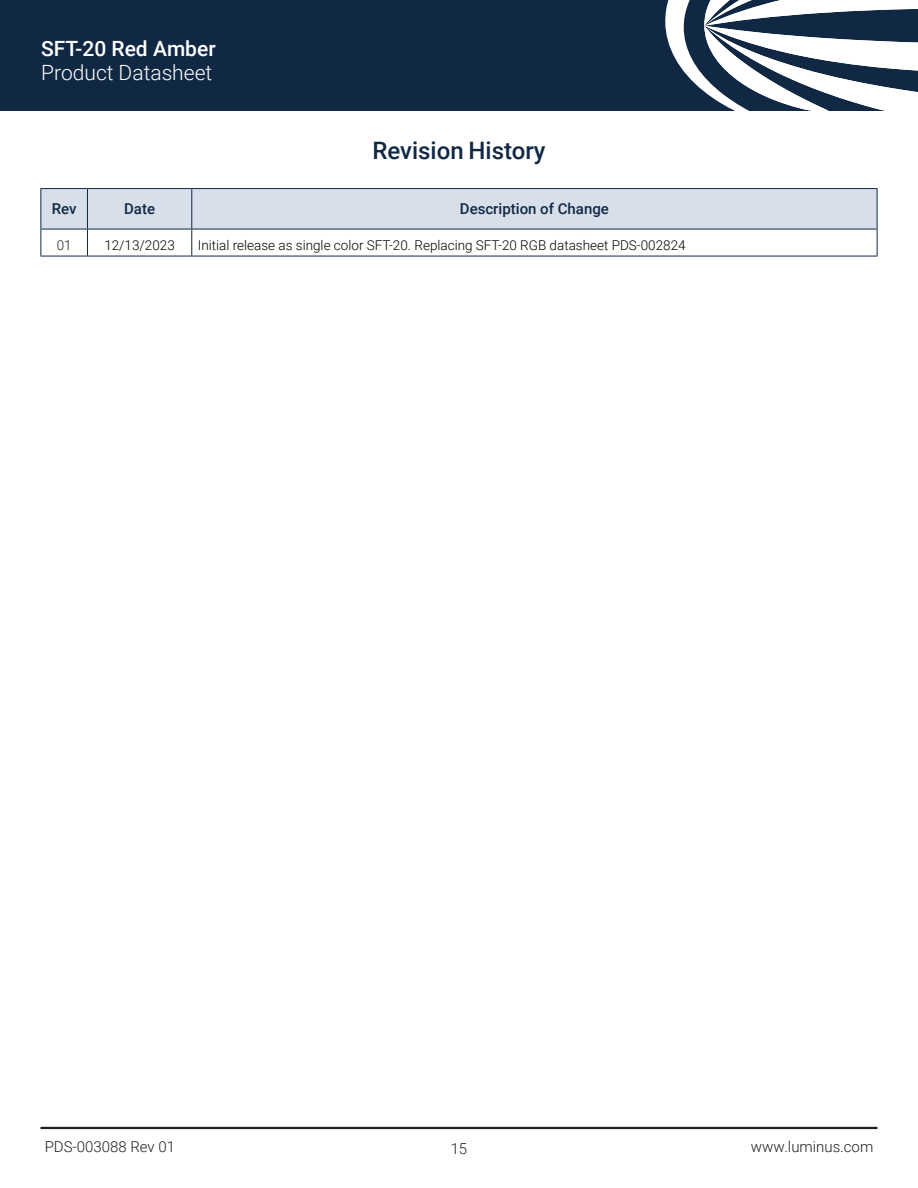
<style>
.page{position:relative;width:918px;height:1188px;background:#fff}
.page>*{position:absolute;margin:0;border:0;box-sizing:border-box;transform-origin:0 0}
.DS_Basic_Headline{font:500 24px "Roboto";color:#112845}
.t1{font:300 21px "Roboto";color:#fff}
.t2{font:500 21px "Roboto";color:#fff}
.DS_Bottom_Folio{font:300 15px "Roboto";color:#231f20}
.DS_ChartHeadline3_in{font:500 15px "Roboto";color:#112845}
.DS_Folio_Pg{font:300 15px "Roboto";color:#231f20}
.DS_Chart_BodyText{font:300 13.5px "Roboto";color:#000}
.t3{font:300 13.5px "Roboto";color:#231f20}
</style>
<div class="page">
<hr style="left:40px;top:256px;width:47px;height:1px;background:#112845">
<hr style="left:87px;top:256px;width:105px;height:1px;background:#112845">
<svg style="left:40px;top:189px;width:838px;height:67px"></svg>
<hr style="left:192px;top:256px;width:685px;height:1px;background:#112845">
<hr style="left:40px;top:188px;width:47px;height:1px;background:#112845">
<hr style="left:40px;top:189px;width:1px;height:40px;background:#112845">
<hr style="left:87px;top:188px;width:105px;height:1px;background:#112845">
<hr style="left:87px;top:189px;width:1px;height:40px;background:#112845">
<hr style="left:192px;top:188px;width:685px;height:1px;background:#112845">
<hr style="left:191px;top:189px;width:1px;height:40px;background:#112845">
<hr style="left:877px;top:189px;width:1px;height:40px;background:#112845">
<div style="left:0;top:0;width:918px;height:110px;background:#112845"></div>
<svg style="left:665px;top:0;width:253px;height:110px"></svg>
<hr style="left:40px;top:1127px;width:838px;height:2px;background:#231f20">
<p class="t2" style="left:41px;top:34px;width:176px">SFT-20 Red Amber</p>
<p class="t1" style="left:41px;top:58px;width:173px">Product Datasheet</p>
<p class="DS_Basic_Headline" style="left:373px;top:133px;width:174px">Revision History</p>
<p class="DS_ChartHeadline3_in" style="left:52px;top:199px;width:26px">Rev</p>
<p class="DS_ChartHeadline3_in" style="left:124px;top:199px;width:32px">Date</p>
<p class="DS_ChartHeadline3_in" style="left:460px;top:199px;width:151px">Description of Change</p>
<p class="t3" style="left:57px;top:235px;width:16px">01</p>
<p class="DS_Chart_BodyText" style="left:104px;top:235px;width:72px">12/13/2023</p>
<p class="DS_Chart_BodyText" style="left:198px;top:235px;width:489px">Initial release as single color SFT-20. Replacing SFT-20 RGB datasheet PDS-002824</p>
<p class="DS_Bottom_Folio" style="left:45px;top:1137px;width:132px">PDS-003088 Rev 01</p>
<p class="DS_Bottom_Folio" style="left:751px;top:1137px;width:124px">www.luminus.com</p>
<p class="DS_Folio_Pg" style="left:451px;top:1139px;width:18px">15</p>
</div>
